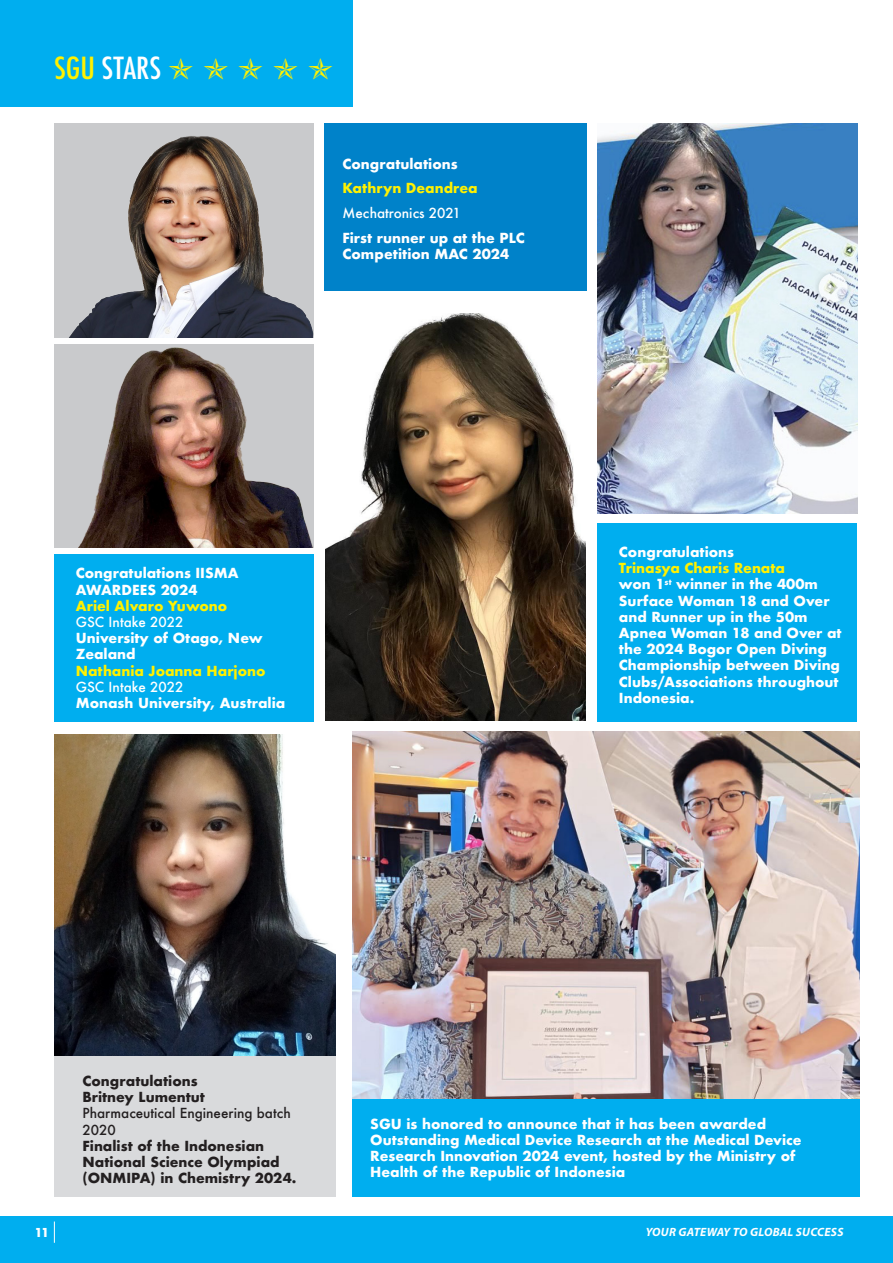
<style>
.page{position:relative;width:893px;height:1263px;background:#fff}
.page>*{position:absolute;margin:0;border:0;box-sizing:border-box;transform-origin:0 0}
.t1{font:500 condensed 29.7px "Futura";color:#fff;scale:1.06 1}
.t2{font:700 13.5px/16.2px "Futura";color:#fff}
.t3{font:700 13.5px/16.2px "Futura";color:#231f20}
.t4{font:700 13.5px "Futura";color:#fff101}
.t5{font:500 13.5px "Futura";color:#fff}
.t6{font:500 13.5px/16.2px "Futura";color:#231f20}
.t7{font:italic 700 12px "Myriad Pro";letter-spacing:.02em;color:#fff}
.t8{font:700 12px "Futura";color:#fff}
.s1{color:#fff101}
</style>
<div class="page">
<div style="left:0;top:0;width:352px;height:106px;background:#00aeef"></div>
<div style="left:0;top:1216px;width:893px;height:47px;background:#00aeef"></div>
<svg style="left:54px;top:1221px;width:1px;height:22px"></svg>
<div style="left:54px;top:554px;width:260px;height:168px;background:#00aeef"></div>
<img style="left:55px;top:734px;width:281px;height:322px">
<div style="left:54px;top:1056px;width:282px;height:141px;background:#d9dadc"></div>
<div style="left:324px;top:123px;width:263px;height:168px;background:#0082c9"></div>
<img style="left:353px;top:731px;width:507px;height:368px">
<div style="left:352px;top:1099px;width:508px;height:98px;background:#00aeef"></div>
<img style="left:54px;top:123px;width:260px;height:214px">
<img style="left:54px;top:344px;width:260px;height:204px">
<img style="left:326px;top:314px;width:260px;height:407px">
<div style="left:597px;top:523px;width:260px;height:199px;background:#00aeef"></div>
<img style="left:597px;top:123px;width:260px;height:391px">
<p class="t1" style="left:54px;top:49px;width:103px"><span class="s1">SGU</span> STARS</p>
<p class="t2" style="left:342px;top:155px;width:117px">Congratulations</p>
<p class="t4" style="left:342px;top:178px;width:137px">Kathryn Deandrea</p>
<p class="t5" style="left:342px;top:204px;width:120px">Mechatronics 2021</p>
<p class="t2" style="left:342px;top:229px;width:184px">First runner up at the PLC<br>Competition MAC 2024</p>
<p class="t2" style="left:76px;top:565px;width:164px">Congratulations IISMA<br>AWARDEES 2024</p>
<p class="t4" style="left:76px;top:596px;width:153px">Ariel Alvaro Yuwono</p>
<p class="t5" style="left:76px;top:613px;width:109px">GSC Intake 2022</p>
<p class="t2" style="left:76px;top:630px;width:188px">University of Otago, New<br>Zealand</p>
<p class="t4" style="left:76px;top:661px;width:191px">Nathania Joanna Harjono</p>
<p class="t5" style="left:76px;top:677px;width:109px">GSC Intake 2022</p>
<p class="t2" style="left:76px;top:695px;width:211px">Monash University, Australia</p>
<p class="t2" style="left:619px;top:544px;width:117px">Congratulations</p>
<p class="t4" style="left:619px;top:558px;width:168px">Trinasya Charis Renata</p>
<p class="t2" style="left:619px;top:576px;width:224px">won 1<sup>st</sup> winner in the 400m<br>Surface Woman 18 and Over and Runner up in the 50m<br>Apnea Woman 18 and Over at the 2024 Bogor Open Diving<br>Championship between Diving<br>Clubs/Associations throughout<br>Indonesia.</p>
<p class="t3" style="left:83px;top:1073px;width:117px">Congratulations</p>
<p class="t3" style="left:83px;top:1089px;width:124px">Britney Lumentut</p>
<p class="t6" style="left:83px;top:1105px;width:210px">Pharmaceutical Engineering batch<br>2020</p>
<p class="t3" style="left:83px;top:1138px;width:215px">Finalist of the Indonesian<br>National Science Olympiad (ONMIPA) in Chemistry 2024.</p>
<p class="t2" style="left:370px;top:1115px;width:433px">SGU is honored to announce that it has been awarded Outstanding Medical Device Research at the Medical Device Research Innovation 2024 event, hosted by the Ministry of Health of the Republic of Indonesia</p>
<p class="t8" style="left:34px;top:1224px;width:16px">11</p>
<p class="t7" style="left:646px;top:1224px;width:199px">YOUR GATEWAY TO GLOBAL SUCCESS</p>
</div>
